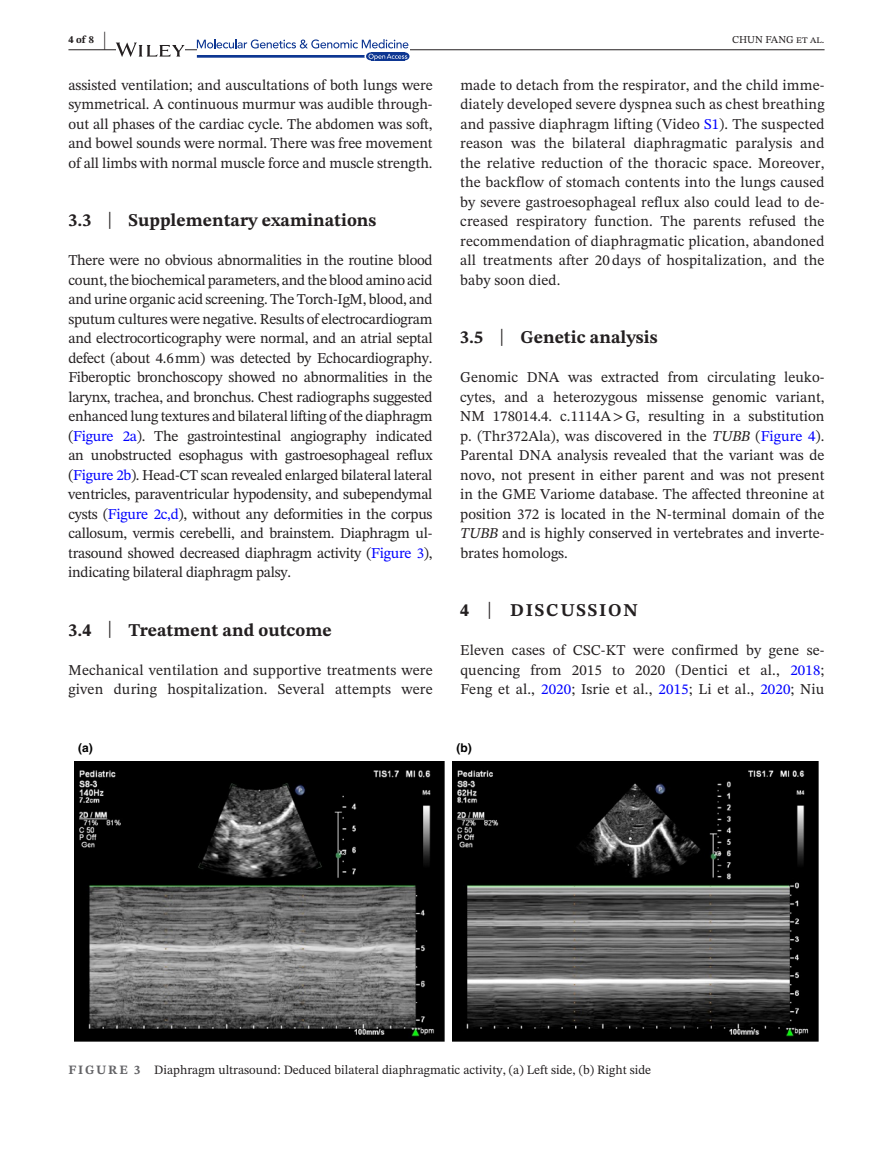
<style>
.page{position:relative;width:893px;height:1174px;background:#fff}
.page>*{position:absolute;margin:0;border:0;box-sizing:border-box;transform-origin:0 0}
.t1{font:700 18px "STIX Two Text";color:#231f20}
.t2{font:700 18px "STIX Two Text";letter-spacing:.1em;color:#231f20}
.t3{font:15px/19.5px "STIX Two Text";letter-spacing:.01em;color:#231f20;text-align:justify}
.t4{font:12.75px "STIX Two Text";color:#231f20}
.t5{font:700 12px "Helvetica";color:#000}
.t6{font:10.5px "STIX Two Text";color:#231f20}
.t7{font:700 10.5px "STIX Two Text";color:#231f20}
.s1{font-size:21px}
.s2{color:#00f}
.s3{font-weight:400;font-size:23.7px}
.s4{font-style:italic}
.s5{font-weight:700;color:#636366}
</style>
<div class="page">
<hr style="left:68px;top:49px;width:756px;height:1px;background:#231f20">
<svg style="left:116px;top:43px;width:69px;height:14px"></svg>
<svg style="left:197px;top:39px;width:211px;height:21px"></svg>
<img style="left:74px;top:761px;width:370px;height:280px">
<img style="left:453px;top:761px;width:366px;height:280px">
<p class="t7" style="left:68px;top:32px;width:39px">4 of 8 <span class="s1">|</span></p>
<p class="t6" style="left:732px;top:32px;width:94px">CHUN FANG et al.</p>
<p class="t3" style="left:68px;top:75px;width:366px">assisted ventilation; and auscultations of both lungs were symmetrical. A continuous murmur was audible through&shy;out all phases of the cardiac cycle. The abdomen was soft, and bowel sounds were normal. There was free movement of all limbs with normal muscle force and muscle strength.</p>
<p class="t3" style="left:460px;top:75px;width:366px">made to detach from the respirator, and the child imme&shy;diately developed severe dyspnea such as chest breathing and passive diaphragm lifting (Video <span class="s2">S1</span>). The suspected reason was the bilateral diaphragmatic paralysis and the relative reduction of the thoracic space. Moreover, the backflow of stomach contents into the lungs caused by severe gastroesophageal reflux also could lead to de&shy;creased respiratory function. The parents refused the recommendation of diaphragmatic plication, abandoned all treatments after 20 days of hospitalization, and the baby soon died.</p>
<p class="t1" style="left:68px;top:207px;width:309px">3.3 <span class="s3">|</span> Supplementary examinations</p>
<p class="t3" style="left:68px;top:250px;width:366px">There were no obvious abnormalities in the routine blood count,the biochemicalparameters, andthe bloodamino acid and urine organic acid screening. The Torch-IgM, blood, and sputum cultures were negative. Results of electrocardiogram and electrocorticography were normal, and an atrial septal defect (about 4.6mm) was detected by Echocardiography.<br>Fiberoptic bronchoscopy showed no abnormalities in the larynx, trachea, and bronchus. Chest radiographs suggested enhanced lung textures and bilateral lifting of the diaphragm (<span class="s2">Figure 2a</span>). The gastrointestinal angiography indicated an unobstructed esophagus with gastroesophageal reflux (<span class="s2">Figure 2b</span>). Head-CT scan revealed enlarged bilateral lateral ventricles, paraventricular hypodensity, and subependymal cysts (<span class="s2">Figure 2c,d</span>), without any deformities in the corpus callosum, vermis cerebelli, and brainstem. Diaphragm ul&shy;trasound showed decreased diaphragm activity (<span class="s2">Figure 3</span>), indicating bilateral diaphragm palsy.</p>
<p class="t1" style="left:460px;top:324px;width:199px">3.5 <span class="s3">|</span> Genetic analysis</p>
<p class="t3" style="left:460px;top:367px;width:366px">Genomic DNA was extracted from circulating leuko&shy;cytes, and a heterozygous missense genomic variant, NM 178014.4. c.1114A&gt;G, resulting in a substitution p. (Thr372Ala), was discovered in the <span class="s4">TUBB</span> (<span class="s2">Figure 4</span>).<br>Parental DNA analysis revealed that the variant was de novo, not present in either parent and was not present in the GME Variome database. The affected threonine at position 372 is located in the N-terminal domain of the <span class="s4">TUBB</span> and is highly conserved in vertebrates and inverte&shy;brates homologs.</p>
<p class="t1" style="left:68px;top:617px;width:265px">3.4 <span class="s3">|</span> Treatment and outcome</p>
<p class="t3" style="left:68px;top:660px;width:366px">Mechanical ventilation and supportive treatments were given during hospitalization. Several attempts were</p>
<p class="t2" style="left:460px;top:597px;width:179px">4 <span class="s3">|</span> DISCUSSION</p>
<p class="t3" style="left:460px;top:640px;width:366px">Eleven cases of CSC-KT were confirmed by gene se&shy;quencing from 2015 to 2020 (Dentici et al., <span class="s2">2018</span>; Feng et al., <span class="s2">2020</span>; Isrie et al., <span class="s2">2015</span>; Li et al., <span class="s2">2020</span>; Niu</p>
<p class="t5" style="left:78px;top:740px;width:16px">(a)</p>
<p class="t5" style="left:457px;top:740px;width:17px">(b)</p>
<p class="t4" style="left:68px;top:1060px;width:584px"><span class="s5">FIGURE 3</span> Diaphragm ultrasound: Deduced bilateral diaphragmatic activity, (a) Left side, (b) Right side</p>
</div>
